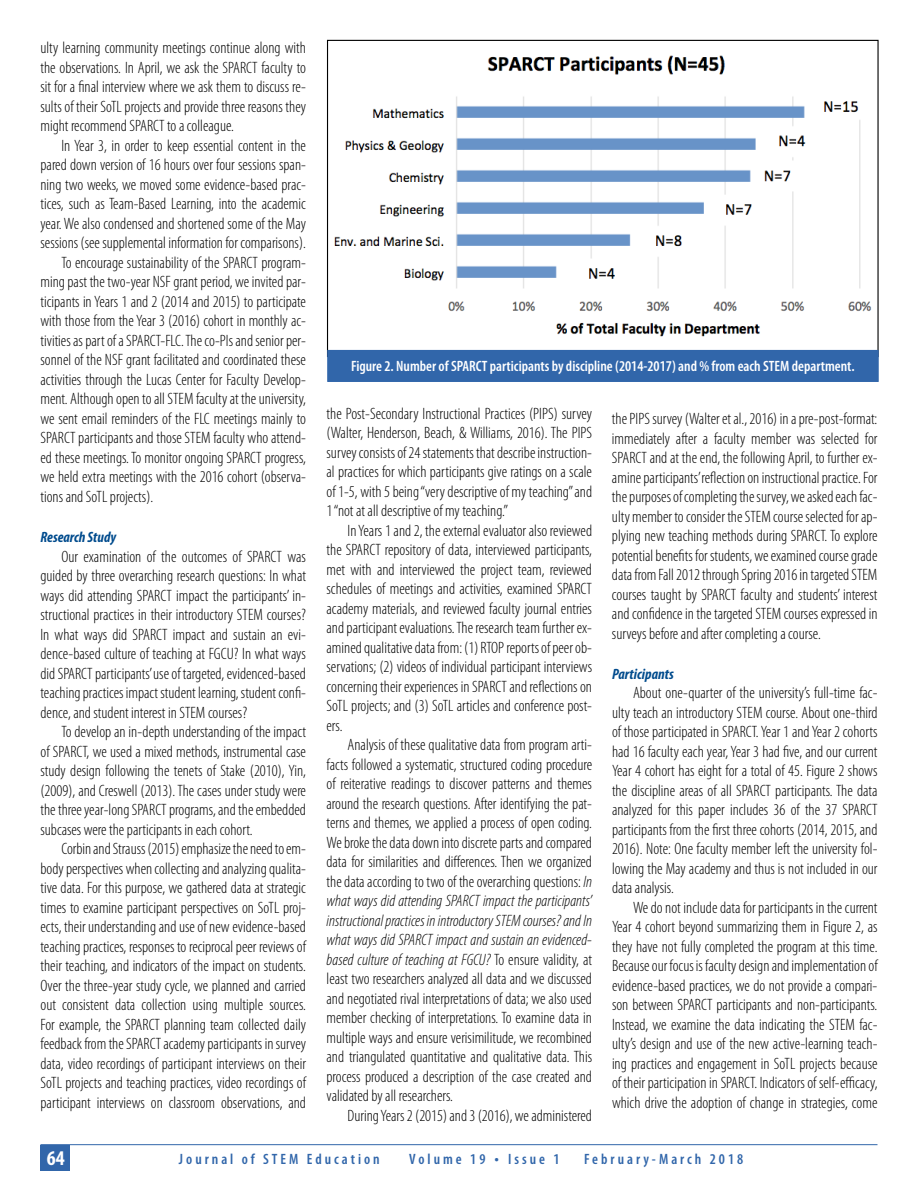
<style>
.page{position:relative;width:918px;height:1188px;background:#fff}
.page>*{position:absolute;margin:0;border:0;box-sizing:border-box;transform-origin:0 0}
.t1{font:700 condensed 21px "Myriad Pro";color:#fff}
.t2{font:300 condensed 16.5px/19.5px "Myriad Pro";color:#000;text-align:justify}
.t3{font:600 condensed 15px "Myriad Pro";color:#fff}
.t4{font:600 condensed 15px "Myriad Pro";letter-spacing:.2em;color:#3166aa}
.t5{font:italic 700 condensed 15px "Myriad Pro";color:#004b8d}
.s1{font-style:italic}
.s2{font-size:16.5px}
</style>
<div class="page">
<hr style="left:40px;top:1144px;width:838px;height:1px;background:#3166aa">
<div style="left:40px;top:1145px;width:30px;height:26px;background:#3166aa"></div>
<img style="left:329px;top:55px;width:548px;height:295px">
<div style="left:327px;top:350px;width:552px;height:32px;background:#3166aa"></div>
<p class="t2" style="left:40px;top:38px;width:267px">ulty learning community meetings continue along with the observations. In April, we ask the SPARCT faculty to sit for a final interview where we ask them to discuss re&shy;sults of their SoTL projects and provide three reasons they might recommend SPARCT to a colleague.</p>
<p class="t2" style="left:62px;top:136px;width:246px">In Year 3, in order to keep essential content in the</p>
<p class="t2" style="left:40px;top:155px;width:267px">pared down version of 16 hours over four sessions span-</p>
<p class="t2" style="left:40px;top:175px;width:267px">ning two weeks, we moved some evidence-based prac-</p>
<p class="t2" style="left:40px;top:194px;width:267px">tices, such as Team-Based Learning, into the academic</p>
<p class="t2" style="left:40px;top:214px;width:267px">year. We also condensed and shortened some of the May</p>
<p class="t2" style="left:40px;top:233px;width:267px">sessions (see supplemental information for comparisons).</p>
<p class="t2" style="left:62px;top:253px;width:246px">To encourage sustainability of the SPARCT program-</p>
<p class="t2" style="left:40px;top:272px;width:267px">ming past the two-year NSF grant period, we invited par-</p>
<p class="t2" style="left:40px;top:292px;width:267px">ticipants in Years 1 and 2 (2014 and 2015) to participate</p>
<p class="t2" style="left:40px;top:311px;width:267px">with those from the Year 3 (2016) cohort in monthly ac-</p>
<p class="t2" style="left:40px;top:331px;width:267px">tivities as part of a SPARCT-FLC. The co-PIs and senior per-</p>
<p class="t2" style="left:40px;top:350px;width:267px">sonnel of the NSF grant facilitated and coordinated these</p>
<p class="t2" style="left:40px;top:370px;width:267px">activities through the Lucas Center for Faculty Develop-</p>
<p class="t2" style="left:40px;top:389px;width:267px">ment. Although open to all STEM faculty at the university,</p>
<p class="t2" style="left:40px;top:409px;width:267px">we sent email reminders of the FLC meetings mainly to</p>
<p class="t2" style="left:40px;top:428px;width:267px">SPARCT participants and those STEM faculty who attend-</p>
<p class="t2" style="left:40px;top:448px;width:267px">ed these meetings. To monitor ongoing SPARCT progress,</p>
<p class="t2" style="left:40px;top:467px;width:267px">we held extra meetings with the 2016 cohort (observa-</p>
<p class="t2" style="left:40px;top:487px;width:114px">tions and SoTL projects).</p>
<p class="t5" style="left:40px;top:528px;width:77px">Research Study</p>
<p class="t2" style="left:40px;top:547px;width:267px;text-indent:21px">Our examination of the outcomes of SPARCT was guided by three overarching research questions: In what ways did attending SPARCT impact the participants’ in&shy;structional practices in their introductory STEM courses?<br>In what ways did SPARCT impact and sustain an evi&shy;dence-based culture of teaching at FGCU? In what ways did SPARCT participants’use of targeted, evidenced-based teaching practices impact student learning, student confi&shy;dence, and student interest in STEM courses?</p>
<p class="t2" style="left:40px;top:722px;width:267px;text-indent:21px">To develop an in-depth understanding of the impact of SPARCT, we used a mixed methods, instrumental case study design following the tenets of Stake (2010), Yin, (2009), and Creswell (2013). The cases under study were the three year-long SPARCT programs, and the embedded subcases were the participants in each cohort.</p>
<p class="t2" style="left:40px;top:839px;width:267px;text-indent:21px">Corbin and Strauss (2015) emphasize the need to em&shy;body perspectives when collecting and analyzing qualita&shy;tive data. For this purpose, we gathered data at strategic times to examine participant perspectives on SoTL proj&shy;ects, their understanding and use of new evidence-based teaching practices, responses to reciprocal peer reviews of their teaching, and indicators of the impact on students.<br>Over the three-year study cycle, we planned and carried out consistent data collection using multiple sources.<br>For example, the SPARCT planning team collected daily feedback from the SPARCT academy participants in survey data, video recordings of participant interviews on their SoTL projects and teaching practices, video recordings of participant interviews on classroom observations, and</p>
<p class="t3" style="left:351px;top:357px;width:505px">Figure 2. Number of SPARCT participants by discipline (2014-2017) and % from each STEM department.</p>
<p class="t2" style="left:327px;top:403px;width:267px">the Post-Secondary Instructional Practices (PIPS) survey (Walter, Henderson, Beach, &amp; Williams, 2016). The PIPS survey consists of 24 statements that describe instruction&shy;al practices for which participants give ratings on a scale of 1-5, with 5 being “very descriptive of my teaching” and 1 “not at all descriptive of my teaching.”</p>
<p class="t2" style="left:327px;top:520px;width:267px;text-indent:21px">In Years 1 and 2, the external evaluator also reviewed the SPARCT repository of data, interviewed participants, met with and interviewed the project team, reviewed schedules of meetings and activities, examined SPARCT academy materials, and reviewed faculty journal entries and participant evaluations. The research team further ex&shy;amined qualitative data from: (1) RTOP reports of peer ob&shy;servations; (2) videos of individual participant interviews concerning their experiences in SPARCT and reflections on SoTL projects; and (3) SoTL articles and conference post&shy;ers.</p>
<p class="t2" style="left:327px;top:735px;width:267px;text-indent:21px">Analysis of these qualitative data from program arti&shy;facts followed a systematic, structured coding procedure of reiterative readings to discover patterns and themes around the research questions. After identifying the pat&shy;terns and themes, we applied a process of open coding.<br>We broke the data down into discrete parts and compared data for similarities and differences. Then we organized the data according to two of the overarching questions: <span class="s1">In what ways did attending SPARCT impact the participants’ instructional practices in introductory STEM courses? and In what ways did SPARCT impact and sustain an evidenced&shy;based culture of teaching at FGCU?</span> To ensure validity, at least two researchers analyzed all data and we discussed and negotiated rival interpretations of data; we also used member checking of interpretations. To examine data in multiple ways and ensure verisimilitude, we recombined and triangulated quantitative and qualitative data. This process produced a description of the case created and validated by all researchers.</p>
<p class="t2" style="left:348px;top:1105px;width:246px">During Years 2 (2015) and 3 (2016), we administered</p>
<p class="t2" style="left:612px;top:409px;width:267px">the PIPS survey (Walter et al., 2016) in a pre-post-format: immediately after a faculty member was selected for SPARCT and at the end, the following April, to further ex&shy;amine participants’reflection on instructional practice. For the purposes of completing the survey, we asked each fac&shy;ulty member to consider the STEM course selected for ap&shy;plying new teaching methods during SPARCT. To explore potential benefits for students, we examined course grade data from Fall 2012 through Spring 2016 in targeted STEM courses taught by SPARCT faculty and students’ interest and confidence in the targeted STEM courses expressed in surveys before and after completing a course.</p>
<p class="t5" style="left:612px;top:665px;width:63px">Participants</p>
<p class="t2" style="left:612px;top:683px;width:267px;text-indent:21px">About one-quarter of the university’s full-time fac&shy;ulty teach an introductory STEM course. About one-third of those participated in SPARCT. Year 1 and Year 2 cohorts had 16 faculty each year, Year 3 had five, and our current Year 4 cohort has eight for a total of 45. Figure 2 shows the discipline areas of all SPARCT participants. The data analyzed for this paper includes 36 of the 37 SPARCT participants from the first three cohorts (2014, 2015, and 2016). Note: One faculty member left the university fol&shy;lowing the May academy and thus is not included in our data analysis.</p>
<p class="t2" style="left:612px;top:898px;width:267px;text-indent:21px">We do not include data for participants in the current Year 4 cohort beyond summarizing them in Figure 2, as they have not fully completed the program at this time.<br>Because our focus is faculty design and implementation of evidence-based practices, we do not provide a compari&shy;son between SPARCT participants and non-participants.<br>Instead, we examine the data indicating the STEM fac&shy;ulty’s design and use of the new active-learning teach&shy;ing practices and engagement in SoTL projects because of their participation in SPARCT. Indicators of self-efficacy, which drive the adoption of change in strategies, come</p>
<p class="t1" style="left:47px;top:1145px;width:19px">64</p>
<p class="t4" style="left:179px;top:1150px;width:202px">Journal of STEM Education</p>
<p class="t4" style="left:409px;top:1150px;width:152px">Volume 19 <span class="s2">•</span> Issue 1</p>
<p class="t4" style="left:584px;top:1150px;width:161px">February-March 2018</p>
</div>
